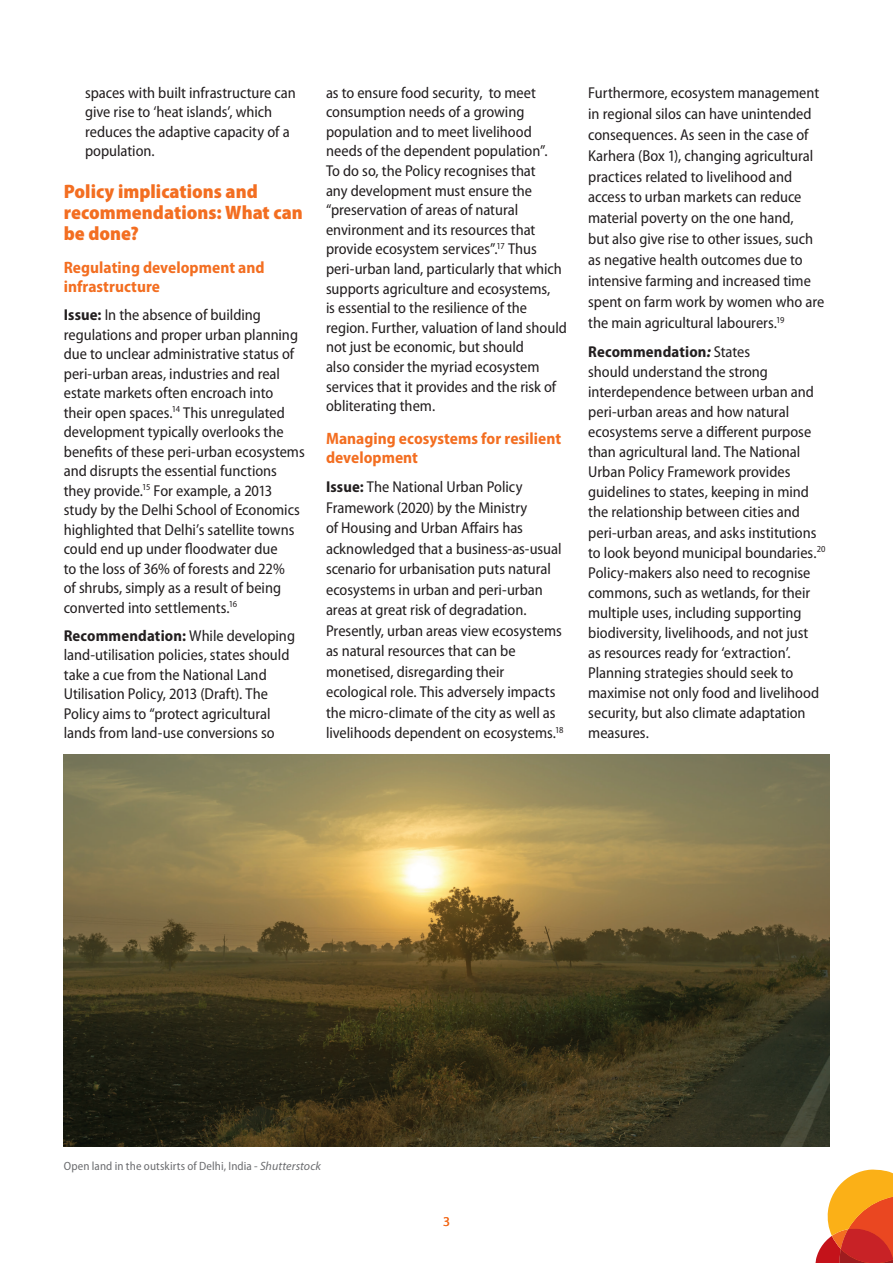
<style>
.page{position:relative;width:893px;height:1263px;background:#fff}
.page>*{position:absolute;margin:0;border:0;box-sizing:border-box;transform-origin:0 0}
.t1{font:900 semi-condensed 19.5px/21px "Myriad Pro";color:#f36e21}
.t2{font:700 semi-condensed 16.5px/19.5px "Myriad Pro";letter-spacing:.005em;color:#f36e21}
.t3{font:semi-condensed 15.75px/19.5px "Myriad Pro";color:#231f20}
.t4{font:13.5px "Myriad Pro";color:#f36e21}
.t5{font:semi-condensed 12px "Myriad Pro";letter-spacing:.01em;color:#6c6d70}
.s1{font-weight:700}
.s2{font-weight:700;font-style:italic;font-stretch:normal}
.s3{font-style:italic;font-stretch:normal}
</style>
<div class="page">
<img style="left:64px;top:755px;width:765px;height:391px">
<svg style="left:815px;top:1169px;width:78px;height:94px"></svg>
<p class="t3" style="left:85px;top:83px;width:212px">spaces with built infrastructure can give rise to ‘heat islands’, which reduces the adaptive capacity of a population.</p>
<p class="t1" style="left:64px;top:182px;width:240px">Policy implications and recommendations: What can be done?</p>
<p class="t2" style="left:64px;top:257px;width:202px">Regulating development and infrastructure</p>
<p class="t3" style="left:64px;top:305px;width:242px"><span class="s1">Issue:</span> In the absence of building regulations and proper urban planning due to unclear administrative status of peri-urban areas, industries and real estate markets often encroach into their open spaces.<sup>14</sup> This unregulated development typically overlooks the benefits of these peri-urban ecosystems and disrupts the essential functions they provide.<sup>15</sup> For example, a 2013 study by the Delhi School of Economics highlighted that Delhi’s satellite towns could end up under floodwater due<br>to the loss of 36% of forests and 22%<br>of shrubs, simply as a result of being converted into settlements.<sup>16</sup></p>
<p class="t3" style="left:64px;top:626px;width:233px"><span class="s1">Recommendation:</span> While developing land-utilisation policies, states should take a cue from the National Land Utilisation Policy, 2013 (Draft). The Policy aims to “protect agricultural lands from land-use conversions so</p>
<p class="t3" style="left:326px;top:83px;width:242px">as to ensure food security, to meet consumption needs of a growing population and to meet livelihood needs of the dependent population”.<br>To do so, the Policy recognises that<br>any development must ensure the “preservation of areas of natural environment and its resources that provide ecosystem services”.<sup>17</sup> Thus peri-urban land, particularly that which supports agriculture and ecosystems,<br>is essential to the resilience of the region. Further, valuation of land should not just be economic, but should<br>also consider the myriad ecosystem services that it provides and the risk of obliterating them.</p>
<p class="t2" style="left:326px;top:428px;width:237px">Managing ecosystems for resilient development</p>
<p class="t3" style="left:326px;top:477px;width:239px;line-height:20.5px"><span class="s1">Issue:</span> The National Urban Policy Framework (2020) by the Ministry<br>of Housing and Urban Affairs has acknowledged that a business-as-usual scenario for urbanisation puts natural ecosystems in urban and peri-urban areas at great risk of degradation.<br>Presently, urban areas view ecosystems as natural resources that can be monetised, disregarding their ecological role. This adversely impacts the micro-climate of the city as well as livelihoods dependent on ecosystems.<sup>18</sup></p>
<p class="t3" style="left:588px;top:82px;width:238px;line-height:21px">Furthermore, ecosystem management in regional silos can have unintended consequences. As seen in the case of Karhera (Box 1), changing agricultural practices related to livelihood and access to urban markets can reduce material poverty on the one hand,<br>but also give rise to other issues, such as negative health outcomes due to intensive farming and increased time spent on farm work by women who are the main agricultural labourers.<sup>19</sup></p>
<p class="t3" style="left:588px;top:342px;width:239px;line-height:20.1px"><span class="s1">Recommendation</span><span class="s2">:</span> States<br>should understand the strong interdependence between urban and peri-urban areas and how natural ecosystems serve a different purpose than agricultural land. The National Urban Policy Framework provides guidelines to states, keeping in mind the relationship between cities and peri-urban areas, and asks institutions to look beyond municipal boundaries.<sup>20<br></sup>Policy-makers also need to recognise commons, such as wetlands, for their multiple uses, including supporting biodiversity, livelihoods, and not just<br>as resources ready for ‘extraction’.<br>Planning strategies should seek to maximise not only food and livelihood security, but also climate adaptation measures.</p>
<p class="t5" style="left:64px;top:1160px;width:259px">Open land in the outskirts of Delhi, India - <span class="s3">Shutterstock</span></p>
<p class="t4" style="left:443px;top:1213px;width:8px">3</p>
</div>
